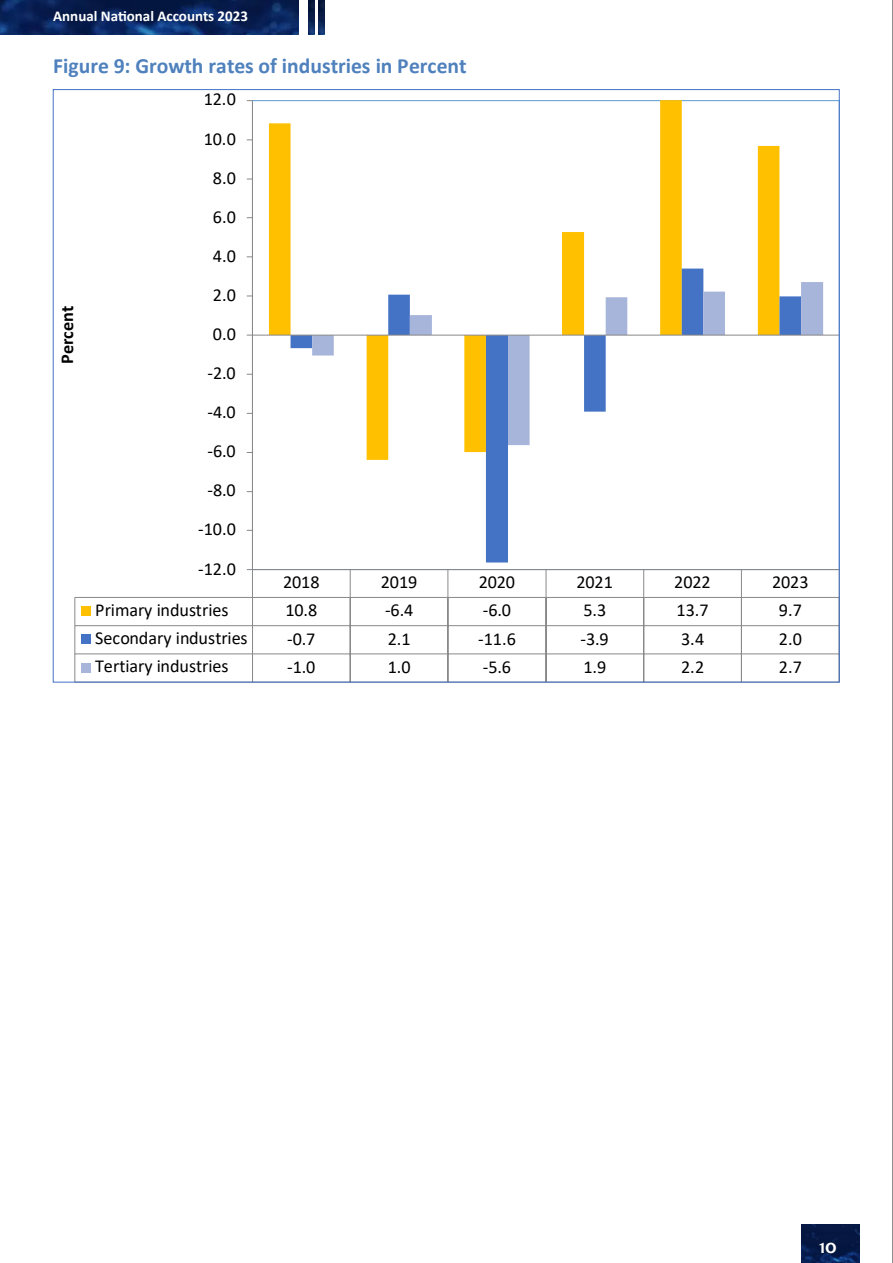
<style>
.page{position:relative;width:893px;height:1263px;background:#fff}
.page>*{position:absolute;margin:0;border:0;box-sizing:border-box;transform-origin:0 0}
.t1{font:700 21.75px "Calibri";color:#4f81bd}
.t2{font:18.3px "Calibri";letter-spacing:-.005em;color:#000}
.t3{font:700 18.15px "Calibri";letter-spacing:-.005em;color:#000}
.t4{font:700 15px "Calibri";color:#fff}
.t5{font:700 15px "Colosseum";color:#fff}
</style>
<div class="page">
<img style="left:801px;top:1225px;width:59px;height:38px">
<img style="left:0;top:0;width:299px;height:35px">
<hr style="left:892px;top:0;width:1px;height:1263px;background:#231f20">
<img style="left:308px;top:0;width:7px;height:35px">
<img style="left:318px;top:0;width:6px;height:35px">
<svg style="left:269px;top:100px;width:510px;height:249px"></svg>
<svg style="left:291px;top:269px;width:489px;height:293px"></svg>
<svg style="left:312px;top:282px;width:511px;height:163px"></svg>
<hr style="left:252px;top:101px;width:1px;height:469px;background:#898989">
<hr style="left:252px;top:335px;width:587px;height:1px;background:#898989">
<hr style="left:252px;top:569px;width:587px;height:1px;background:#898989">
<hr style="left:75px;top:597px;width:764px;height:1px;background:#898989">
<div style="left:81px;top:606px;width:10px;height:10px;background:#ffc000"></div>
<hr style="left:75px;top:625px;width:764px;height:1px;background:#898989">
<div style="left:81px;top:634px;width:10px;height:10px;background:#4472c4"></div>
<hr style="left:75px;top:653px;width:764px;height:1px;background:#898989">
<svg style="left:74px;top:597px;width:1px;height:83px"></svg>
<hr style="left:75px;top:682px;width:764px;height:1px;background:#898989">
<svg style="left:247px;top:569px;width:6px;height:111px"></svg>
<svg style="left:350px;top:570px;width:1px;height:110px"></svg>
<svg style="left:447px;top:570px;width:1px;height:110px"></svg>
<svg style="left:546px;top:570px;width:1px;height:110px"></svg>
<svg style="left:643px;top:570px;width:1px;height:110px"></svg>
<svg style="left:741px;top:570px;width:1px;height:110px"></svg>
<svg style="left:839px;top:570px;width:1px;height:112px"></svg>
<div style="left:81px;top:663px;width:10px;height:9px;background:#a7b5db"></div>
<hr style="left:891px;top:57px;width:2px;height:54px;background:#231f20;opacity:.22">
<p class="t4" style="left:53px;top:6px;width:196px">Annual National Accounts 2023</p>
<p class="t1" style="left:53px;top:50px;width:415px">Figure 9: Growth rates of industries in Percent</p>
<p class="t2" style="left:204px;top:87px;width:34px">12.0</p>
<p class="t2" style="left:204px;top:126px;width:34px">10.0</p>
<p class="t2" style="left:213px;top:165px;width:25px">8.0</p>
<p class="t2" style="left:213px;top:204px;width:25px">6.0</p>
<p class="t2" style="left:213px;top:243px;width:25px">4.0</p>
<p class="t3" style="left:54px;top:364px;width:59px;rotate:-90deg">Percent</p>
<p class="t2" style="left:213px;top:282px;width:25px">2.0</p>
<p class="t2" style="left:213px;top:321px;width:25px">0.0</p>
<p class="t2" style="left:207px;top:360px;width:30px">-2.0</p>
<p class="t2" style="left:207px;top:399px;width:30px">-4.0</p>
<p class="t2" style="left:207px;top:438px;width:30px">-6.0</p>
<p class="t2" style="left:207px;top:477px;width:30px">-8.0</p>
<p class="t2" style="left:198px;top:517px;width:39px">-10.0</p>
<p class="t2" style="left:198px;top:556px;width:39px">-12.0</p>
<p class="t2" style="left:283px;top:570px;width:38px">2018</p>
<p class="t2" style="left:381px;top:570px;width:38px">2019</p>
<p class="t2" style="left:479px;top:570px;width:38px">2020</p>
<p class="t2" style="left:576px;top:570px;width:38px">2021</p>
<p class="t2" style="left:674px;top:570px;width:38px">2022</p>
<p class="t2" style="left:772px;top:570px;width:38px">2023</p>
<p class="t2" style="left:95px;top:597px;width:135px">Primary industries</p>
<p class="t2" style="left:285px;top:597px;width:34px">10.8</p>
<p class="t2" style="left:385px;top:597px;width:30px">-6.4</p>
<p class="t2" style="left:483px;top:597px;width:30px">-6.0</p>
<p class="t2" style="left:583px;top:597px;width:25px">5.3</p>
<p class="t2" style="left:677px;top:597px;width:34px">13.7</p>
<p class="t2" style="left:779px;top:597px;width:25px">9.7</p>
<p class="t2" style="left:95px;top:625px;width:154px">Secondary industries</p>
<p class="t2" style="left:287px;top:626px;width:30px">-0.7</p>
<p class="t2" style="left:388px;top:626px;width:25px">2.1</p>
<p class="t2" style="left:478px;top:626px;width:39px">-11.6</p>
<p class="t2" style="left:581px;top:626px;width:30px">-3.9</p>
<p class="t2" style="left:681px;top:626px;width:25px">3.4</p>
<p class="t2" style="left:779px;top:626px;width:25px">2.0</p>
<p class="t2" style="left:95px;top:654px;width:135px">Tertiary industries</p>
<p class="t2" style="left:287px;top:654px;width:30px">-1.0</p>
<p class="t2" style="left:388px;top:654px;width:25px">1.0</p>
<p class="t2" style="left:483px;top:654px;width:30px">-5.6</p>
<p class="t2" style="left:583px;top:654px;width:25px">1.9</p>
<p class="t2" style="left:681px;top:654px;width:25px">2.2</p>
<p class="t2" style="left:779px;top:654px;width:25px">2.7</p>
<p class="t5" style="left:819px;top:1239px;width:19px">10</p>
</div>
